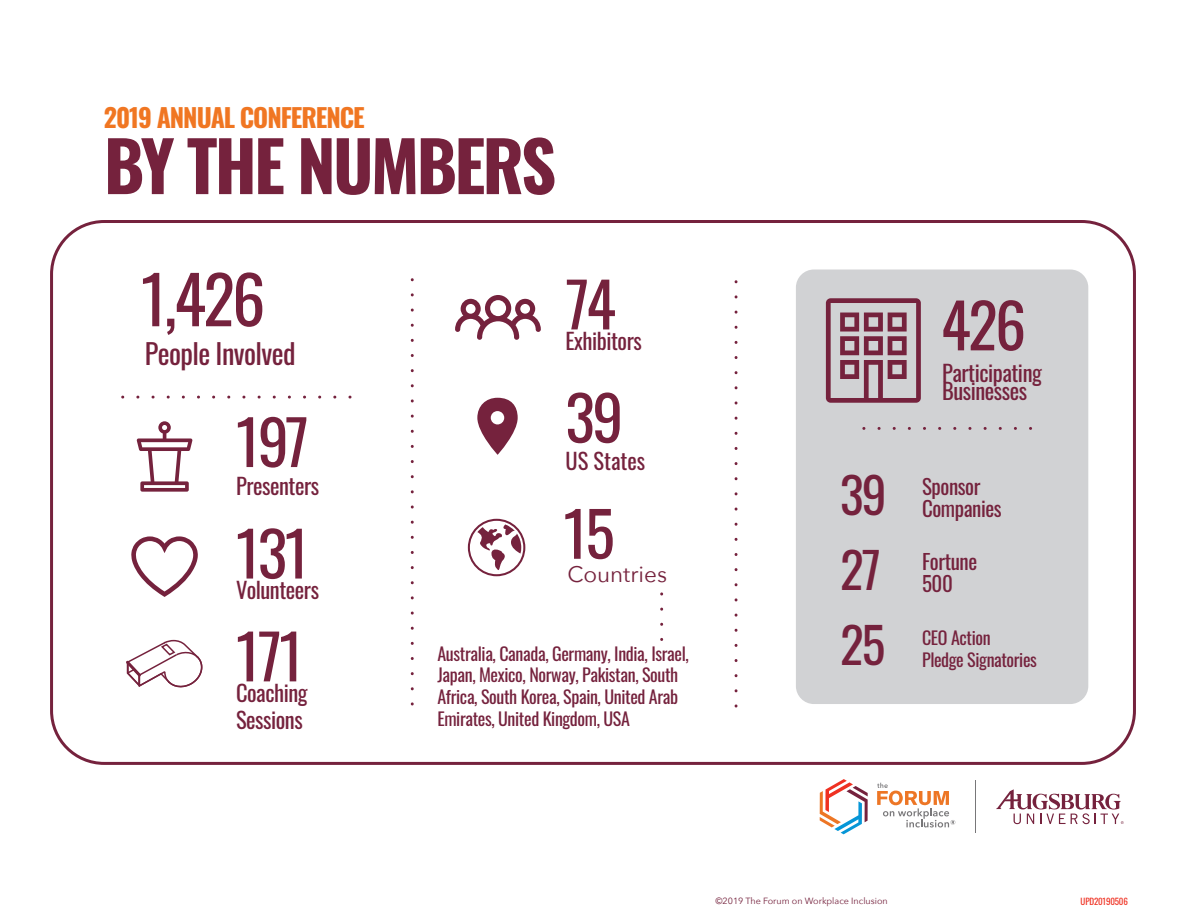
<style>
.page{position:relative;width:1188px;height:918px;background:#fff}
.page>*{position:absolute;margin:0;border:0;box-sizing:border-box;transform-origin:0 0}
.t1{font:700 69px "Oswald";letter-spacing:-.04em;color:#75223d}
.t2{font:65.85px "Oswald";color:#75223d}
.t3{font:61.5px "Oswald";letter-spacing:-.04em;color:#75223d}
.t4{font:49.5px "Oswald";color:#75223d}
.t5{font:28.2px "Oswald";letter-spacing:-.02em;color:#75223d}
.t6{font:700 25.8px "Oswald";letter-spacing:-.04em;color:#f07622}
.t7{font:22.5px/18px "Oswald";letter-spacing:-.02em;color:#75223d}
.t8{font:22.5px "Avenir Next";color:#75223d}
.t9{font:22.5px "Oswald";color:#75223d}
.t10{font:21px/22px "Oswald";letter-spacing:-.02em;color:#75223d}
.t11{font:18px/21.6px "Oswald";letter-spacing:-.02em;color:#75223d}
.t12{font:9px "Avenir Next";color:#75223d}
.t13{font:9px "Oswald";letter-spacing:-.02em;color:#ef3122}
</style>
<div class="page">
<svg style="left:996px;top:789px;width:128px;height:35px"></svg>
<svg style="left:877px;top:783px;width:78px;height:44px"></svg>
<svg style="left:820px;top:779px;width:48px;height:55px"></svg>
<hr style="left:976px;top:780px;width:1px;height:53px;background:#787779">
<svg style="left:455px;top:295px;width:86px;height:45px"></svg>
<svg style="left:137px;top:421px;width:55px;height:71px"></svg>
<svg style="left:477px;top:398px;width:41px;height:57px"></svg>
<svg style="left:468px;top:519px;width:57px;height:57px"></svg>
<svg style="left:411px;top:279px;width:3px;height:425px"></svg>
<svg style="left:131px;top:536px;width:67px;height:61px"></svg>
<svg style="left:735px;top:280px;width:3px;height:426px"></svg>
<div style="left:796px;top:270px;width:292px;height:434px;background:#d1d2d4;border-radius:18px"></div>
<svg style="left:826px;top:298px;width:95px;height:105px"></svg>
<svg style="left:862px;top:427px;width:169px;height:3px"></svg>
<svg style="left:660px;top:592px;width:3px;height:48px"></svg>
<svg style="left:121px;top:396px;width:229px;height:3px"></svg>
<svg style="left:126px;top:639px;width:77px;height:49px"></svg>
<h3 class="t6" style="left:104px;top:104px;width:262px">2019 ANNUAL CONFERENCE</h3>
<h1 class="t1" style="left:104px;top:130px;width:454px">BY THE NUMBERS</h1>
<h2 class="t2" style="left:141px;top:241px;width:126px">1,426</h2>
<h3 class="t5" style="left:145px;top:329px;width:152px">People Involved</h3>
<h3 class="t3" style="left:236px;top:387px;width:74px">197</h3>
<p class="t7" style="left:236px;top:474px;width:85px">Presenters</p>
<h3 class="t3" style="left:236px;top:499px;width:75px">131</h3>
<p class="t7" style="left:236px;top:579px;width:85px">Volunteers</p>
<h3 class="t3" style="left:566px;top:250px;width:52px">74</h3>
<p class="t7" style="left:566px;top:330px;width:78px">Exhibitors</p>
<h3 class="t3" style="left:566px;top:363px;width:59px">39</h3>
<p class="t9" style="left:565px;top:441px;width:81px">US States</p>
<h3 class="t3" style="left:564px;top:479px;width:53px">15</h3>
<p class="t8" style="left:567px;top:555px;width:101px">Countries</p>
<h3 class="t3" style="left:236px;top:602px;width:69px">171</h3>
<p class="t7" style="left:236px;top:677px;width:73px;line-height:27px">Coaching<br>Sessions</p>
<p class="t11" style="left:437px;top:641px;width:253px">Australia, Canada, Germany, India, Israel, Japan, Mexico, Norway, Pakistan, South Africa, South Korea, Spain, United Arab Emirates, United Kingdom, USA</p>
<h3 class="t3" style="left:941px;top:271px;width:87px">426</h3>
<p class="t7" style="left:942px;top:362px;width:101px">Participating<br>Businesses</p>
<h3 class="t4" style="left:840px;top:451px;width:48px">39</h3>
<p class="t10" style="left:922px;top:473px;width:81px">Sponsor<br>Companies</p>
<h3 class="t4" style="left:840px;top:526px;width:42px">27</h3>
<p class="t10" style="left:922px;top:548px;width:57px">Fortune<br>500</p>
<h3 class="t4" style="left:840px;top:601px;width:47px">25</h3>
<p class="t11" style="left:922px;top:624px;width:116px;line-height:22px">CEO Action<br>Pledge Signatories</p>
<p class="t12" style="left:715px;top:893px;width:174px">©2019 The Forum on Workplace Inclusion</p>
<p class="t13" style="left:1081px;top:893px;width:49px">UPD20190506</p>
</div>
